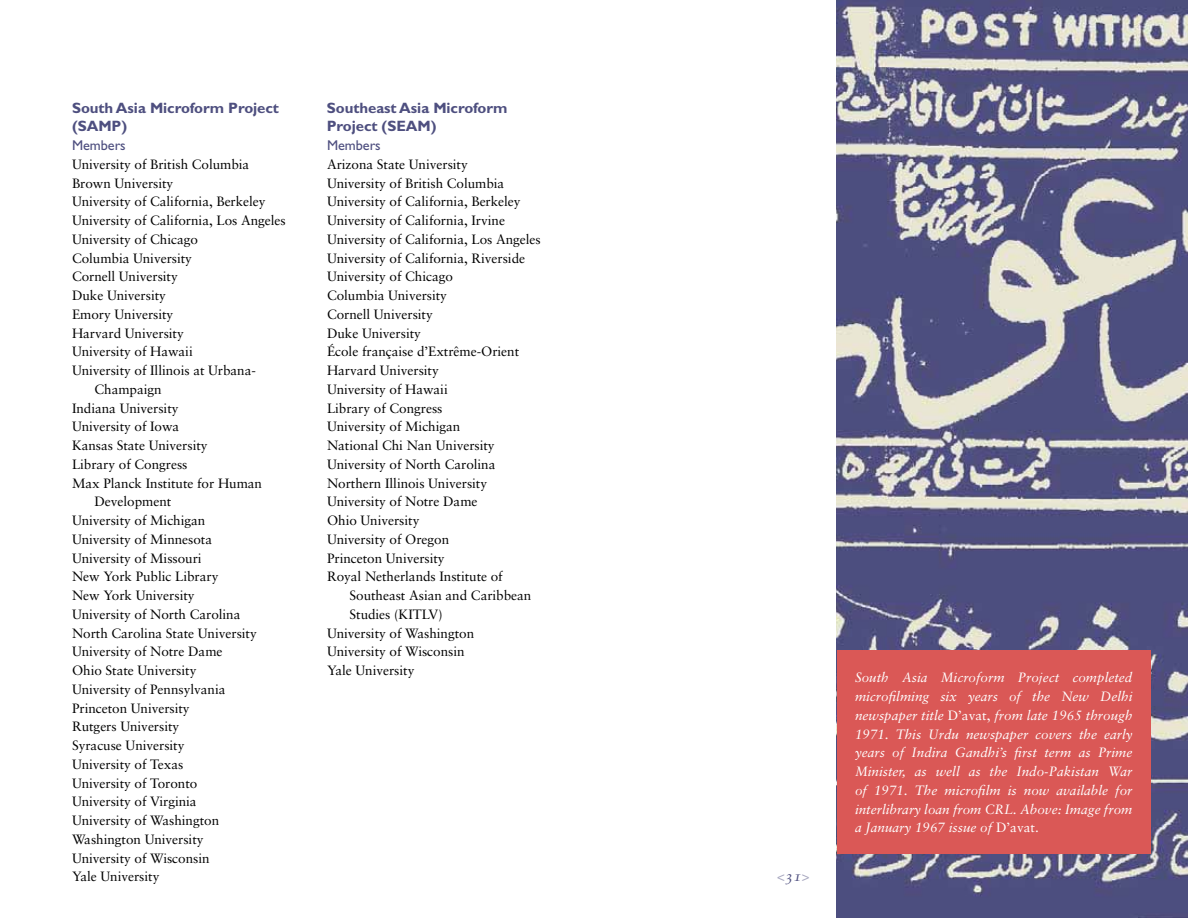
<style>
.page{position:relative;width:1188px;height:918px;background:#fff}
.page>*{position:absolute;margin:0;border:0;box-sizing:border-box;transform-origin:0 0}
.t1{font:700 15px/18.8px "Gill Sans";letter-spacing:-.005em;color:#4e4f7f}
.t2{font:15px "Sabon Italic Os F";color:#a7a7bf}
.t3{font:14.25px "Gill Sans";letter-spacing:-.005em;color:#4e4f7f}
.t4{font:13.5px/18.8px "Sabon";letter-spacing:-.005em;color:#000}
.t5{font:italic 13.5px/18.8px "Sabon";color:#fff;text-align:justify}
.s1{color:#4e4f7f}
.s2{font-style:normal}
</style>
<div class="page">
<img style="left:837px;top:0;width:351px;height:918px">
<div style="left:837px;top:650px;width:313px;height:204px;background:#da5856"></div>
<p class="t1" style="left:72px;top:98px;width:208px">South Asia Microform Project (SAMP)</p>
<p class="t1" style="left:327px;top:98px;width:182px">Southeast Asia Microform<br>Project (SEAM)</p>
<p class="t3" style="left:72px;top:137px;width:55px">Members</p>
<p class="t4" style="left:72px;top:155px;width:179px">University of British Columbia</p>
<p class="t4" style="left:72px;top:173px;width:103px">Brown University</p>
<p class="t4" style="left:72px;top:192px;width:195px">University of California, Berkeley</p>
<p class="t4" style="left:72px;top:211px;width:215px">University of California, Los Angeles</p>
<p class="t4" style="left:72px;top:230px;width:127px">University of Chicago</p>
<p class="t4" style="left:72px;top:248px;width:122px">Columbia University</p>
<p class="t4" style="left:72px;top:267px;width:107px">Cornell University</p>
<p class="t4" style="left:72px;top:286px;width:95px">Duke University</p>
<p class="t4" style="left:72px;top:305px;width:103px">Emory University</p>
<p class="t4" style="left:72px;top:323px;width:113px">Harvard University</p>
<p class="t4" style="left:72px;top:342px;width:122px">University of Hawaii</p>
<p class="t4" style="left:72px;top:361px;width:185px">University of Illinois at Urbana-</p>
<p class="t4" style="left:95px;top:380px;width:69px">Champaign</p>
<p class="t4" style="left:72px;top:398px;width:108px">Indiana University</p>
<p class="t4" style="left:72px;top:417px;width:109px">University of Iowa</p>
<p class="t4" style="left:72px;top:436px;width:137px">Kansas State University</p>
<p class="t4" style="left:72px;top:455px;width:117px">Library of Congress</p>
<p class="t4" style="left:72px;top:473px;width:192px">Max Planck Institute for Human</p>
<p class="t4" style="left:95px;top:492px;width:78px">Development</p>
<p class="t4" style="left:72px;top:511px;width:135px">University of Michigan</p>
<p class="t4" style="left:72px;top:530px;width:142px">University of Minnesota</p>
<p class="t4" style="left:72px;top:548px;width:131px">University of Missouri</p>
<p class="t4" style="left:72px;top:567px;width:148px">New York Public Library</p>
<p class="t4" style="left:72px;top:586px;width:124px">New York University</p>
<p class="t4" style="left:72px;top:605px;width:170px">University of North Carolina</p>
<p class="t4" style="left:72px;top:623px;width:186px">North Carolina State University</p>
<p class="t4" style="left:72px;top:642px;width:152px">University of Notre Dame</p>
<p class="t4" style="left:72px;top:661px;width:126px">Ohio State University</p>
<p class="t4" style="left:72px;top:680px;width:155px">University of Pennsylvania</p>
<p class="t4" style="left:72px;top:698px;width:119px">Princeton University</p>
<p class="t4" style="left:72px;top:717px;width:109px">Rutgers University</p>
<p class="t4" style="left:72px;top:736px;width:114px">Syracuse University</p>
<p class="t4" style="left:72px;top:755px;width:113px">University of Texas</p>
<p class="t4" style="left:72px;top:773px;width:127px">University of Toronto</p>
<p class="t4" style="left:72px;top:792px;width:126px">University of Virginia</p>
<p class="t4" style="left:72px;top:811px;width:149px">University of Washington</p>
<p class="t4" style="left:72px;top:830px;width:133px">Washington University</p>
<p class="t4" style="left:72px;top:848px;width:139px">University of Wisconsin</p>
<p class="t4" style="left:72px;top:867px;width:89px">Yale University</p>
<p class="t3" style="left:327px;top:137px;width:55px">Members</p>
<p class="t4" style="left:327px;top:155px;width:215px">Arizona State University<br>University of British Columbia<br>University of California, Berkeley<br>University of California, Irvine<br>University of California, Los Angeles<br>University of California, Riverside<br>University of Chicago<br>Columbia University<br>Cornell University<br>Duke University<br>École française d’Extrême-Orient<br>Harvard University<br>University of Hawaii<br>Library of Congress<br>University of Michigan<br>National Chi Nan University<br>University of North Carolina<br>Northern Illinois University<br>University of Notre Dame<br>Ohio University<br>University of Oregon<br>Princeton University<br>Royal Netherlands Institute of</p>
<p class="t4" style="left:350px;top:586px;width:183px">Southeast Asian and Caribbean</p>
<p class="t4" style="left:350px;top:605px;width:95px">Studies (KITLV)</p>
<p class="t4" style="left:327px;top:623px;width:149px">University of Washington</p>
<p class="t4" style="left:327px;top:642px;width:139px">University of Wisconsin</p>
<p class="t4" style="left:327px;top:661px;width:89px">Yale University</p>
<p class="t2" style="left:777px;top:867px;width:35px">&lt;<span class="s1">31</span>&gt;</p>
<p class="t5" style="left:855px;top:668px;width:279px">South Asia Microform Project completed microfilming six years of the New Delhi newspaper title <span class="s2">D’avat,</span> from late 1965 through 1971. This Urdu newspaper covers the early years of Indira Gandhi’s first term as Prime Minister, as well as the Indo-Pakistan War of 1971. The microfilm is now available for interlibrary loan from CRL. Above: Image from a January 1967 issue of <span class="s2">D’avat.</span></p>
</div>
